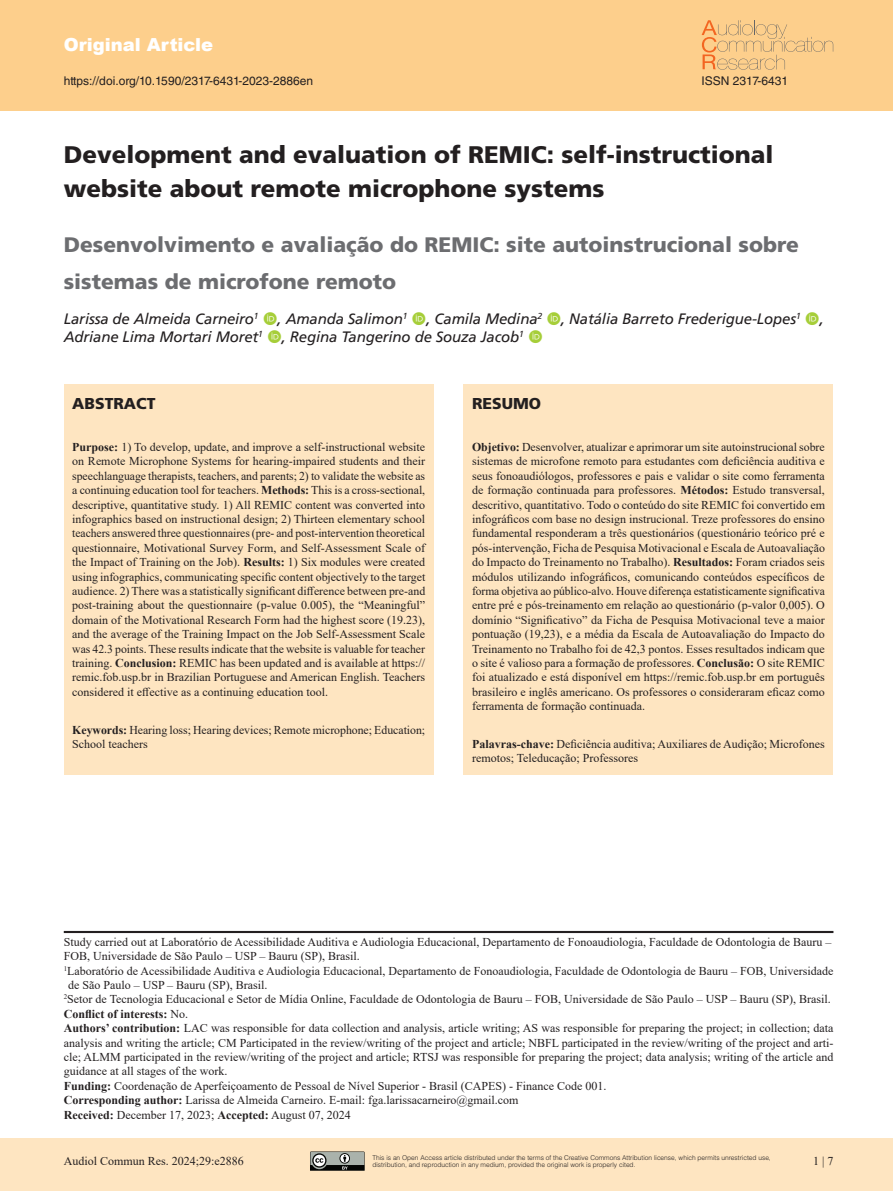
<style>
.page{position:relative;width:893px;height:1191px;background:#fff}
.page>*{position:absolute;margin:0;border:0;box-sizing:border-box;transform-origin:0 0}
.ArticleTitle{font:900 24px/34.5px "Frutiger LT Std";color:#231f20}
.ArticleTitle-Trans1{font:900 21px/37.5px "Frutiger LT Std";color:#6c6d70}
.t1{font:900 18px "Arial";color:#fff}
.AbstractTitle{font:900 15.75px "Frutiger LT Std";color:#231f20}
.AbstractTitle-Trans1{font:900 15.75px "Frutiger LT Std";color:#231f20}
.Authors{font:italic 15px "Frutiger LT";letter-spacing:-.01em;color:#231f20}
.Abstract-Trans1{font:12px/14.4px "Times New Roman";color:#231f20;text-align:justify}
.Abstract{font:12px/14.4px "Times New Roman";color:#231f20;text-align:justify}
.fnAuthor-notesContri{font:12px/14.4px "Times New Roman";color:#231f20;text-align:justify}
.Affiliations{font:12px/14.4px "Times New Roman";color:#231f20}
.fnArticleOther{font:12px/14.4px "Times New Roman";color:#231f20}
.Keywords-Trans1{font:12px/14.4px "Times New Roman";color:#231f20}
.fnFinancial-disclosu{font:12px "Times New Roman";color:#231f20}
.Correspondence{font:12px "Times New Roman";color:#231f20}
.Keywords{font:12px/14.4px "Times New Roman";color:#231f20}
.t2{font:12px "Helvetica LT Std";color:#231f20}
.History{font:12px "Times New Roman";color:#231f20}
.fnConflict{font:700 12px "Times New Roman";color:#231f20}
.t3{font:300 6.6px/7.9px "Helvetica LT Std";color:#231f20}
.s1{font-weight:700}
.s2{font-weight:400}
</style>
<div class="page">
<div style="left:0;top:0;width:893px;height:111px;background:#fdcf8c"></div>
<svg style="left:702px;top:20px;width:131px;height:50px"></svg>
<div style="left:0;top:1138px;width:893px;height:53px;background:#fee5c1"></div>
<svg style="left:310px;top:1151px;width:55px;height:20px"></svg>
<div style="left:64px;top:384px;width:370px;height:391px;background:#fee5c1"></div>
<div style="left:463px;top:384px;width:370px;height:391px;background:#fee5c1"></div>
<hr style="left:64px;top:931px;width:769px;height:2px;background:#231f20">
<h3 class="t1" style="left:64px;top:32px;width:151px">Original Article</h3>
<p class="t2" style="left:64px;top:74px;width:251px">https://doi.org/10.1590/2317-6431-2023-2886en</p>
<p class="t2" style="left:701px;top:74px;width:88px">ISSN 2317-6431</p>
<p class="ArticleTitle" style="left:64px;top:137px;width:711px">Development and evaluation of REMIC: self-instructional website about remote microphone systems</p>
<p class="ArticleTitle-Trans1" style="left:64px;top:226px;width:737px">Desenvolvimento e avaliação do REMIC: site autoinstrucional sobre sistemas de microfone remoto</p>
<p class="Authors" style="left:64px;top:310px;width:197px">Larissa de Almeida Carneiro<sup>1</sup></p>
<p class="Authors" style="left:278px;top:310px;width:131px">, Amanda Salimon<sup>1</sup></p>
<p class="Authors" style="left:426px;top:310px;width:117px">, Camila Medina<sup>2</sup></p>
<p class="Authors" style="left:561px;top:310px;width:241px">, Natália Barreto Frederigue-Lopes<sup>1</sup></p>
<p class="Authors" style="left:820px;top:310px;width:6px">,</p>
<p class="Authors" style="left:64px;top:328px;width:201px">Adriane Lima Mortari Moret<sup>1</sup></p>
<p class="Authors" style="left:282px;top:328px;width:244px">, Regina Tangerino de Souza Jacob<sup>1</sup></p>
<p class="AbstractTitle" style="left:72px;top:394px;width:85px">ABSTRACT</p>
<p class="Abstract" style="left:72px;top:439px;width:355px"><span class="s1">Purpose:</span> 1) To develop, update, and improve a self-instructional website on Remote Microphone Systems for hearing-impaired students and their speechlanguage therapists, teachers, and parents; 2) to validate the website as a continuing education tool for teachers. <span class="s1">Methods:</span> This is a cross-sectional, descriptive, quantitative study. 1) All REMIC content was converted into infographics based on instructional design; 2) Thirteen elementary school teachers answered three questionnaires (pre- and post-intervention theoretical questionnaire, Motivational Survey Form, and Self-Assessment Scale of the Impact of Training on the Job). <span class="s1">Results:</span> 1) Six modules were created using infographics, communicating specific content objectively to the target audience. 2) There was a statistically significant difference between pre-and post-training about the questionnaire (p-value 0.005), the “Meaningful” domain of the Motivational Research Form had the highest score (19.23), and the average of the Training Impact on the Job Self-Assessment Scale was 42.3 points. These results indicate that the website is valuable for teacher training. <span class="s1">Conclusion:</span> REMIC has been updated and is available at https:// remic.fob.usp.br in Brazilian Portuguese and American English. Teachers considered it effective as a continuing education tool.</p>
<p class="Keywords" style="left:72px;top:722px;width:354px"><span class="s1">Keywords:</span> Hearing loss; Hearing devices; Remote microphone; Education;<br>School teachers</p>
<p class="AbstractTitle-Trans1" style="left:472px;top:394px;width:71px">RESUMO</p>
<p class="Abstract-Trans1" style="left:472px;top:439px;width:355px"><span class="s1">Objetivo:</span> Desenvolver, atualizar e aprimorar um site autoinstrucional sobre sistemas de microfone remoto para estudantes com deficiência auditiva e seus fonoaudiólogos, professores e pais e validar o site como ferramenta de formação continuada para professores. <span class="s1">Métodos:</span> Estudo transversal, descritivo, quantitativo. Todo o conteúdo do site REMIC foi convertido em infográficos com base no design instrucional. Treze professores do ensino fundamental responderam a três questionários (questionário teórico pré e pós-intervenção, Ficha de Pesquisa Motivacional e Escala de Autoavaliação do Impacto do Treinamento no Trabalho). <span class="s1">Resultados:</span> Foram criados seis módulos utilizando infográficos, comunicando conteúdos específicos de forma objetiva ao público-alvo. Houve diferença estatisticamente significativa entre pré e pós-treinamento em relação ao questionário (p-valor 0,005). O domínio “Significativo” da Ficha de Pesquisa Motivacional teve a maior pontuação (19,23), e a média da Escala de Autoavaliação do Impacto do Treinamento no Trabalho foi de 42,3 pontos. Esses resultados indicam que o site é valioso para a formação de professores. <span class="s1">Conclusão:</span> O site REMIC foi atualizado e está disponível em https://remic.fob.usp.br em português brasileiro e inglês americano. Os professores o consideraram eficaz como ferramenta de formação continuada.</p>
<p class="Keywords-Trans1" style="left:472px;top:736px;width:354px"><span class="s1">Palavras-chave:</span> Deficiência auditiva; Auxiliares de Audição; Microfones remotos; Teleducação; Professores</p>
<p class="fnArticleOther" style="left:64px;top:934px;width:769px">Study carried out at Laboratório de Acessibilidade Auditiva e Audiologia Educacional, Departamento de Fonoaudiologia, Faculdade de Odontologia de Bauru –<br>FOB, Universidade de São Paulo – USP – Bauru (SP), Brasil.</p>
<p class="Affiliations" style="left:68px;top:963px;width:767px;text-indent:-4px"><sup>1</sup>Laboratório de Acessibilidade Auditiva e Audiologia Educacional, Departamento de Fonoaudiologia, Faculdade de Odontologia de Bauru – FOB, Universidade de São Paulo – USP – Bauru (SP), Brasil.</p>
<p class="Affiliations" style="left:64px;top:991px;width:768px"><sup>2</sup>Setor de Tecnologia Educacional e Setor de Mídia Online, Faculdade de Odontologia de Bauru – FOB, Universidade de São Paulo – USP – Bauru (SP), Brasil.</p>
<p class="fnConflict" style="left:64px;top:1005px;width:126px">Conflict of interests: <span class="s2">No.</span></p>
<p class="fnAuthor-notesContri" style="left:64px;top:1020px;width:771px"><span class="s1">Authors’ contribution:</span> LAC was responsible for data collection and analysis, article writing; AS was responsible for preparing the project; in collection; data analysis and writing the article; CM Participated in the review/writing of the project and article; NBFL participated in the review/writing of the project and arti&shy;cle; ALMM participated in the review/writing of the project and article; RTSJ was responsible for preparing the project; data analysis; writing of the article and guidance at all stages of the work.</p>
<p class="fnFinancial-disclosu" style="left:64px;top:1077px;width:544px"><span class="s1">Funding:</span> Coordenação de Aperfeiçoamento de Pessoal de Nível Superior - Brasil (CAPES) - Finance Code 001.</p>
<p class="Correspondence" style="left:64px;top:1091px;width:456px"><span class="s1">Corresponding author:</span> Larissa de Almeida Carneiro. E-mail: fga.larissacarneiro@gmail.com</p>
<p class="History" style="left:64px;top:1106px;width:288px"><span class="s1">Received:</span> December 17, 2023; <span class="s1">Accepted:</span> August 07, 2024</p>
<p class="t3" style="left:372px;top:1153px;width:400px">This is an Open Access article distributed under the terms of the Creative Commons Attribution license, which permits unrestricted use, distribution, and reproduction in any medium, provided the original work is properly cited.</p>
<p class="Abstract-Trans1" style="left:64px;top:1153px;width:182px">Audiol Commun Res. 2024;29:e2886</p>
<p class="Abstract-Trans1" style="left:813px;top:1153px;width:22px">1 | 7</p>
</div>
